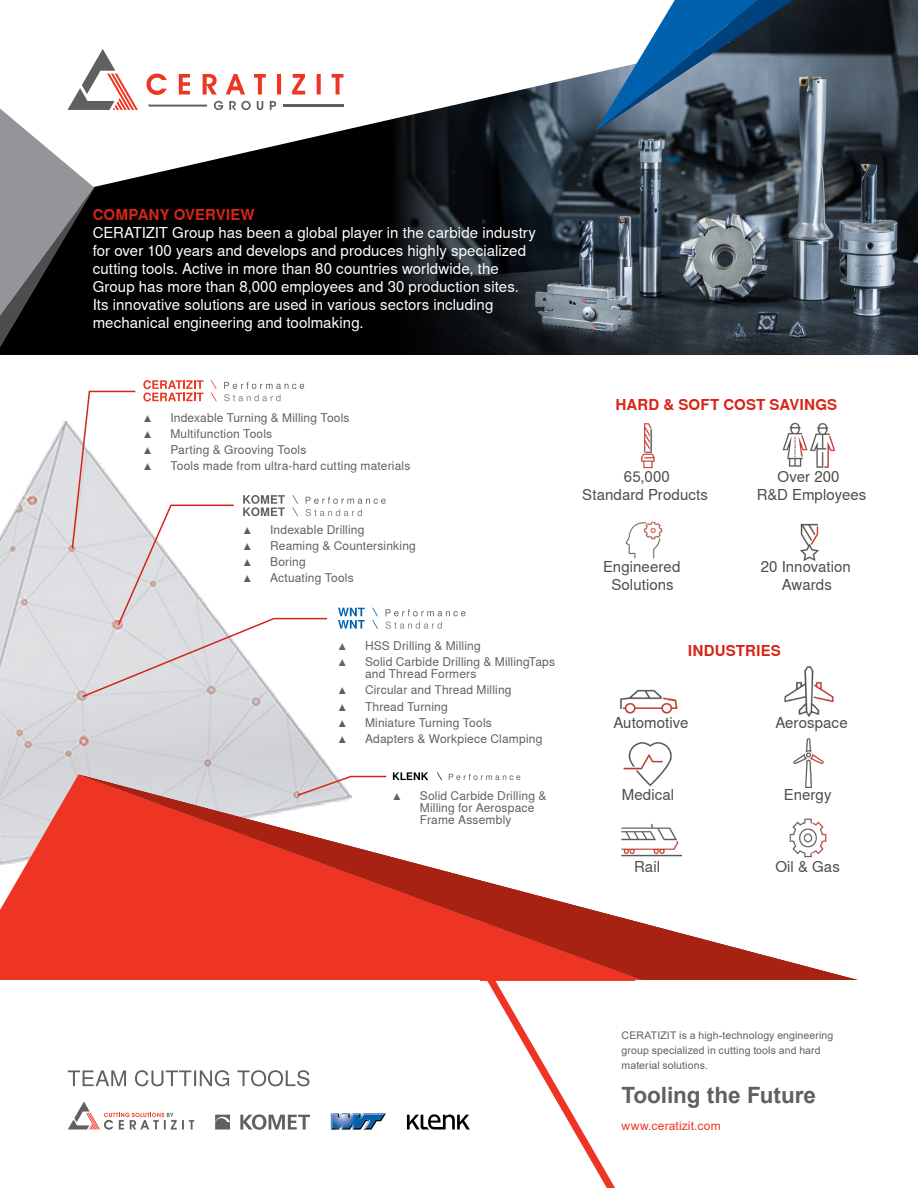
<style>
.page{position:relative;width:918px;height:1188px;background:#fff}
.page>*{position:absolute;margin:0;border:0;box-sizing:border-box;transform-origin:0 0}
.t1{font:700 22.5px "Arial";color:#5f6062}
.t2{font:15px/18px "Nimbus Sans WNT Global";letter-spacing:.005em;color:#fff}
.t3{font:15px "Nimbus Sans WNT Global";letter-spacing:.005em;color:#4e4a49}
.t4{font:700 15px "Nimbus Sans WNT Global";letter-spacing:.005em;color:#d62418}
.t5{font:12px/12px "Nimbus Sans WNT Global";letter-spacing:.015em;color:#60605f}
.t6{font:12px "Arial";letter-spacing:.015em;color:#ee3524}
.t7{font:10.5px/15px "Arial";letter-spacing:.01em;color:#5f6062}
</style>
<div class="page">
<img style="left:0;top:0;width:918px;height:355px">
<img style="left:0;top:421px;width:333px;height:353px">
<svg style="left:0;top:774px;width:78px;height:206px;background:#e76d63"></svg>
<svg style="left:78px;top:774px;width:780px;height:207px"></svg>
<img style="left:823px;top:423px;width:13px;height:45px">
<img style="left:782px;top:422px;width:41px;height:46px">
<img style="left:800px;top:523px;width:19px;height:38px">
<img style="left:622px;top:742px;width:53px;height:48px">
<img style="left:792px;top:738px;width:34px;height:52px">
<img style="left:789px;top:819px;width:40px;height:42px">
<img style="left:784px;top:666px;width:50px;height:51px">
<img style="left:620px;top:689px;width:58px;height:25px">
<img style="left:620px;top:814px;width:61px;height:42px">
<img style="left:625px;top:521px;width:38px;height:38px">
<img style="left:641px;top:423px;width:14px;height:46px">
<svg style="left:437px;top:772px;width:5px;height:8px"></svg>
<svg style="left:449px;top:774px;width:71px;height:6px"></svg>
<svg style="left:296px;top:772px;width:132px;height:25px"></svg>
<svg style="left:496px;top:982px;width:119px;height:206px"></svg>
<svg style="left:68px;top:1102px;width:126px;height:28px"></svg>
<svg style="left:240px;top:1114px;width:70px;height:16px"></svg>
<svg style="left:215px;top:1115px;width:15px;height:15px"></svg>
<svg style="left:407px;top:1114px;width:63px;height:16px"></svg>
<svg style="left:331px;top:1113px;width:55px;height:17px"></svg>
<svg style="left:68px;top:1070px;width:242px;height:16px"></svg>
<svg style="left:0;top:0;width:730px;height:204px"></svg>
<svg style="left:146px;top:74px;width:197px;height:21px"></svg>
<svg style="left:214px;top:101px;width:9px;height:9px"></svg>
<svg style="left:229px;top:101px;width:22px;height:9px"></svg>
<svg style="left:257px;top:101px;width:6px;height:9px"></svg>
<svg style="left:270px;top:101px;width:6px;height:9px"></svg>
<hr style="left:283px;top:105px;width:60px;height:2px;background:#5f6062">
<svg style="left:148px;top:105px;width:59px;height:2px"></svg>
<svg style="left:0;top:49px;width:138px;height:298px"></svg>
<svg style="left:596px;top:0;width:197px;height:131px"></svg>
<svg style="left:71px;top:380px;width:395px;height:319px"></svg>
<p class="t4" style="left:93px;top:206px;width:163px">COMPANY OVERVIEW</p>
<p class="t2" style="left:93px;top:224px;width:445px">CERATIZIT Group has been a global player in the carbide industry for over 100 years and develops and produces highly specialized cutting tools. Active in more than 80 countries worldwide, the Group has more than 8,000 employees and 30 production sites.<br>Its innovative solutions are used in various sectors including mechanical engineering and toolmaking.</p>
<p class="t5" style="left:143px;top:412px;width:208px">▲ Indexable Turning &amp; Milling Tools</p>
<p class="t5" style="left:143px;top:428px;width:130px">▲ Multifunction Tools</p>
<p class="t5" style="left:143px;top:444px;width:165px">▲ Parting &amp; Grooving Tools</p>
<p class="t5" style="left:143px;top:460px;width:269px">▲ Tools made from ultra-hard cutting materials</p>
<p class="t5" style="left:243px;top:524px;width:123px">▲ Indexable Drilling</p>
<p class="t5" style="left:243px;top:540px;width:174px">▲ Reaming &amp; Countersinking</p>
<p class="t5" style="left:243px;top:556px;width:64px">▲ Boring</p>
<p class="t5" style="left:243px;top:572px;width:112px">▲ Actuating Tools</p>
<p class="t5" style="left:338px;top:640px;width:144px">▲ HSS Drilling &amp; Milling</p>
<p class="t5" style="left:365px;top:656px;width:192px;text-indent:-27px">▲ Solid Carbide Drilling &amp; MillingTaps and Thread Formers</p>
<p class="t5" style="left:338px;top:684px;width:175px">▲ Circular and Thread Milling</p>
<p class="t5" style="left:338px;top:700px;width:111px">▲ Thread Turning</p>
<p class="t5" style="left:338px;top:716px;width:155px">▲ Miniature Turning Tools</p>
<p class="t5" style="left:338px;top:732px;width:206px">▲ Adapters &amp; Workpiece Clamping</p>
<p class="t5" style="left:420px;top:790px;width:128px;text-indent:-27px">▲ Solid Carbide Drilling &amp;<br>Milling for Aerospace<br>Frame Assembly</p>
<p class="t4" style="left:616px;top:396px;width:223px">HARD &amp; SOFT COST SAVINGS</p>
<p class="t3" style="left:624px;top:468px;width:48px">65,000</p>
<p class="t3" style="left:778px;top:468px;width:63px">Over 200</p>
<p class="t3" style="left:582px;top:486px;width:127px">Standard Products</p>
<p class="t3" style="left:757px;top:486px;width:111px">R&amp;D Employees</p>
<p class="t3" style="left:603px;top:558px;width:79px">Engineered</p>
<p class="t3" style="left:761px;top:558px;width:92px">20 Innovation</p>
<p class="t3" style="left:611px;top:576px;width:64px">Solutions</p>
<p class="t3" style="left:782px;top:576px;width:52px">Awards</p>
<p class="t4" style="left:688px;top:642px;width:94px">INDUSTRIES</p>
<p class="t3" style="left:613px;top:714px;width:77px">Automotive</p>
<p class="t3" style="left:775px;top:714px;width:74px">Aerospace</p>
<p class="t3" style="left:622px;top:786px;width:54px">Medical</p>
<p class="t3" style="left:784px;top:786px;width:49px">Energy</p>
<p class="t3" style="left:634px;top:858px;width:27px">Rail</p>
<p class="t3" style="left:775px;top:858px;width:66px">Oil &amp; Gas</p>
<p class="t7" style="left:622px;top:1028px;width:213px">CERATIZIT is a high-technology engineering group specialized in cutting tools and hard material solutions.</p>
<h1 class="t1" style="left:622px;top:1080px;width:196px">Tooling the Future</h1>
<p class="t6" style="left:622px;top:1117px;width:101px">www.ceratizit.com</p>
</div>
